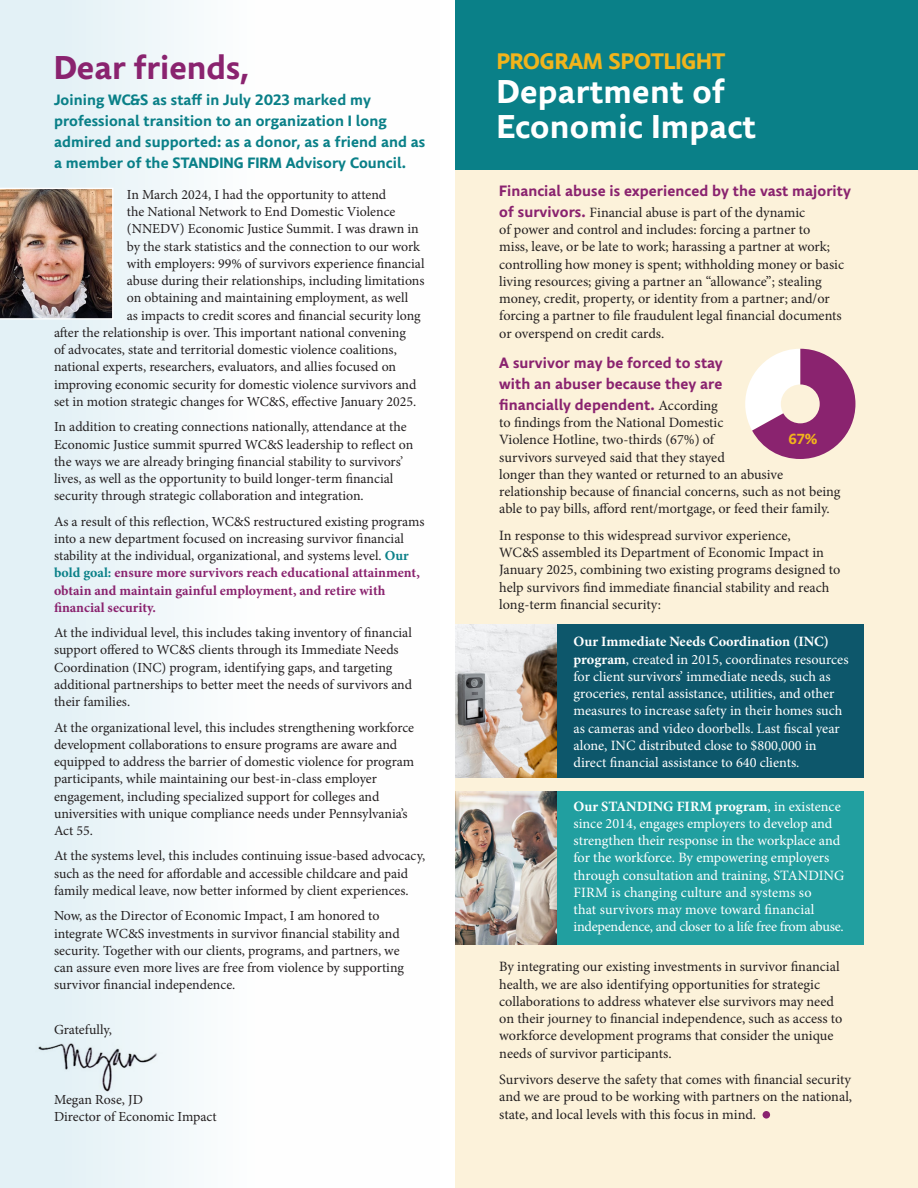
<style>
.page{position:relative;width:918px;height:1188px;background:#fff}
.page>*{position:absolute;margin:0;border:0;box-sizing:border-box;transform-origin:0 0}
.heading{font:700 33px/34.5px "Comenia Sans";letter-spacing:.01em;color:#fff}
.heading-2{font:700 33px "Comenia Sans";color:#8a236f}
.heading-3{font:700 22.5px "Comenia Sans";color:#f1b41c}
.text{font:700 15px/21px "Comenia Sans";letter-spacing:.005em;color:#0a8088}
.text-2{font:700 15px/21px "Comenia Sans";letter-spacing:.005em;color:#8a236f;text-align:justify}
.text-3{font:700 14.7px "Comenia Sans";color:#f1b41c}
.text-4{font:14.25px/17.2px "Minion Pro";color:#231f20}
.text-5{font:14.25px/17.2px "Minion Pro";color:#fff}
.text-6{font:13.8px/17.2px "Minion Pro";color:#231f20}
.s1{font-family:"Comenia Sans";font-weight:700;font-size:15px;color:#8a236f}
.s2{font-family:"Minion Pro";font-weight:400;font-size:14.25px;color:#231f20}
.s3{font-weight:700}
.s4{font-weight:700;color:#0a8088}
.s5{font-weight:700;color:#8a236f}
</style>
<div class="page">
<div style="left:0;top:0;width:440px;height:1188px;background:linear-gradient(to right,#e3f1f6,#fff)"></div>
<img style="left:0;top:188px;width:113px;height:132px">
<img style="left:36px;top:1035px;width:128px;height:59px">
<div style="left:456px;top:0;width:462px;height:1188px;background:#fcf2da"></div>
<img style="left:456px;top:624px;width:101px;height:154px">
<img style="left:456px;top:792px;width:101px;height:153px">
<div style="left:456px;top:0;width:462px;height:170px;background:#0a8088"></div>
<div style="left:557px;top:624px;width:307px;height:154px;background:#0d576b"></div>
<div style="left:557px;top:792px;width:307px;height:153px;background:#219fa0"></div>
<div style="left:763px;top:1111px;width:7px;height:8px;background:#8a236f;border-radius:50%"></div>
<svg style="left:745px;top:349px;width:110px;height:110px"></svg>
<div style="left:781px;top:384px;width:39px;height:39px;background:#fcf2da;border-radius:50%"></div>
<p class="heading-2" style="left:54px;top:46px;width:196px">Dear friends,</p>
<p class="heading-3" style="left:497px;top:47px;width:230px">PROGRAM SPOTLIGHT</p>
<p class="heading" style="left:497px;top:76px;width:261px">Department of<br>Economic Impact</p>
<p class="text-2" style="left:499px;top:181px;width:353px">Financial abuse is experienced by the vast majority</p>
<p class="text-4" style="left:499px;top:204px;width:346px"><span class="s1">of survivors.</span> Financial abuse is part of the dynamic<br>of power and control and includes: forcing a partner to<br>miss, leave, or be late to work; harassing a partner at work; controlling how money is spent; withholding money or basic living resources; giving a partner an “allowance”; stealing money, credit, property, or identity from a partner; and/or forcing a partner to file fraudulent legal financial documents or overspend on credit cards.</p>
<p class="text-2" style="left:499px;top:353px;width:225px">A survivor may be forced to stay with an abuser because they are financially dependent. <span class="s2">According</span></p>
<p class="text-4" style="left:499px;top:414px;width:343px">to findings from the National Domestic<br>Violence Hotline, two-thirds (67%) of<br>survivors surveyed said that they stayed<br>longer than they wanted or returned to an abusive relationship because of financial concerns, such as not being able to pay bills, afford rent/mortgage, or feed their family.</p>
<p class="text-4" style="left:499px;top:527px;width:343px">In response to this widespread survivor experience,<br>WC&amp;S assembled its Department of Economic Impact in January 2025, combining two existing programs designed to help survivors find immediate financial stability and reach long-term financial security:</p>
<p class="text-5" style="left:574px;top:633px;width:277px"><span class="s3">Our Immediate Needs Coordination (INC) program</span>, created in 2015, coordinates resources for client survivors’ immediate needs, such as groceries, rental assistance, utilities, and other measures to increase safety in their homes such as cameras and video doorbells. Last fiscal year alone, INC distributed close to $800,000 in direct financial assistance to 640 clients.</p>
<p class="text-5" style="left:574px;top:798px;width:272px"><span class="s3">Our STANDING FIRM program</span>, in existence since 2014, engages employers to develop and strengthen their response in the workplace and for the workforce. By empowering employers through consultation and training, STANDING FIRM is changing culture and systems so<br>that survivors may move toward financial independence, and closer to a life free from abuse.</p>
<p class="text-4" style="left:499px;top:958px;width:345px">By integrating our existing investments in survivor financial health, we are also identifying opportunities for strategic collaborations to address whatever else survivors may need on their journey to financial independence, such as access to workforce development programs that consider the unique needs of survivor participants.</p>
<p class="text-4" style="left:499px;top:1071px;width:354px;text-align:justify">Survivors deserve the safety that comes with financial security and we are proud to be working with partners on the national, state, and local levels with this focus in mind.</p>
<p class="text" style="left:54px;top:90px;width:373px">Joining WC&amp;S as staff in July 2023 marked my professional transition to an organization I long admired and supported: as a donor, as a friend and as a member of the STANDING FIRM Advisory Council.</p>
<p class="text-6" style="left:127px;top:186px;width:261px">In March 2024, I had the opportunity to attend</p>
<p class="text-6" style="left:127px;top:203px;width:270px">the National Network to End Domestic Violence</p>
<p class="text-6" style="left:127px;top:220px;width:293px">(NNEDV) Economic Justice Summit. I was drawn in</p>
<p class="text-6" style="left:127px;top:238px;width:295px">by the stark statistics and the connection to our work</p>
<p class="text-6" style="left:127px;top:255px;width:299px">with employers: 99% of survivors experience financial</p>
<p class="text-6" style="left:127px;top:272px;width:299px">abuse during their relationships, including limitations</p>
<p class="text-6" style="left:127px;top:289px;width:283px">on obtaining and maintaining employment, as well</p>
<p class="text-6" style="left:127px;top:307px;width:295px">as impacts to credit scores and financial security long</p>
<p class="text-6" style="left:54px;top:324px;width:353px">after the relationship is over. This important national convening</p>
<p class="text-6" style="left:54px;top:341px;width:344px">of advocates, state and territorial domestic violence coalitions,</p>
<p class="text-6" style="left:54px;top:358px;width:344px">national experts, researchers, evaluators, and allies focused on</p>
<p class="text-6" style="left:54px;top:376px;width:364px">improving economic security for domestic violence survivors and</p>
<p class="text-6" style="left:54px;top:393px;width:364px">set in motion strategic changes for WC&amp;S, effective January 2025.</p>
<p class="text-6" style="left:54px;top:418px;width:361px">In addition to creating connections nationally, attendance at the Economic Justice summit spurred WC&amp;S leadership to reflect on the ways we are already bringing financial stability to survivors’ lives, as well as the opportunity to build longer-term financial security through strategic collaboration and integration.</p>
<p class="text-6" style="left:54px;top:513px;width:372px">As a result of this reflection, WC&amp;S restructured existing programs into a new department focused on increasing survivor financial stability at the individual, organizational, and systems level. <span class="s4">Our bold goal:</span> <span class="s5">ensure more survivors reach educational attainment, obtain and maintain gainful employment, and retire with financial security.</span></p>
<p class="text-6" style="left:54px;top:624px;width:360px">At the individual level, this includes taking inventory of financial support offered to WC&amp;S clients through its Immediate Needs Coordination (INC) program, identifying gaps, and targeting additional partnerships to better meet the needs of survivors and their families.</p>
<p class="text-6" style="left:54px;top:719px;width:362px">At the organizational level, this includes strengthening workforce development collaborations to ensure programs are aware and equipped to address the barrier of domestic violence for program participants, while maintaining our best-in-class employer engagement, including specialized support for colleges and universities with unique compliance needs under Pennsylvania’s Act 55.</p>
<p class="text-6" style="left:54px;top:847px;width:373px">At the systems level, this includes continuing issue-based advocacy, such as the need for affordable and accessible childcare and paid family medical leave, now better informed by client experiences.</p>
<p class="text-6" style="left:54px;top:907px;width:351px">Now, as the Director of Economic Impact, I am honored to integrate WC&amp;S investments in survivor financial stability and security. Together with our clients, programs, and partners, we can assure even more lives are free from violence by supporting survivor financial independence.</p>
<p class="text-6" style="left:54px;top:1021px;width:59px">Gratefully,</p>
<p class="text-3" style="left:788px;top:430px;width:30px">67%</p>
<p class="text-6" style="left:54px;top:1091px;width:164px">Megan Rose, JD<br>Director of Economic Impact</p>
</div>
